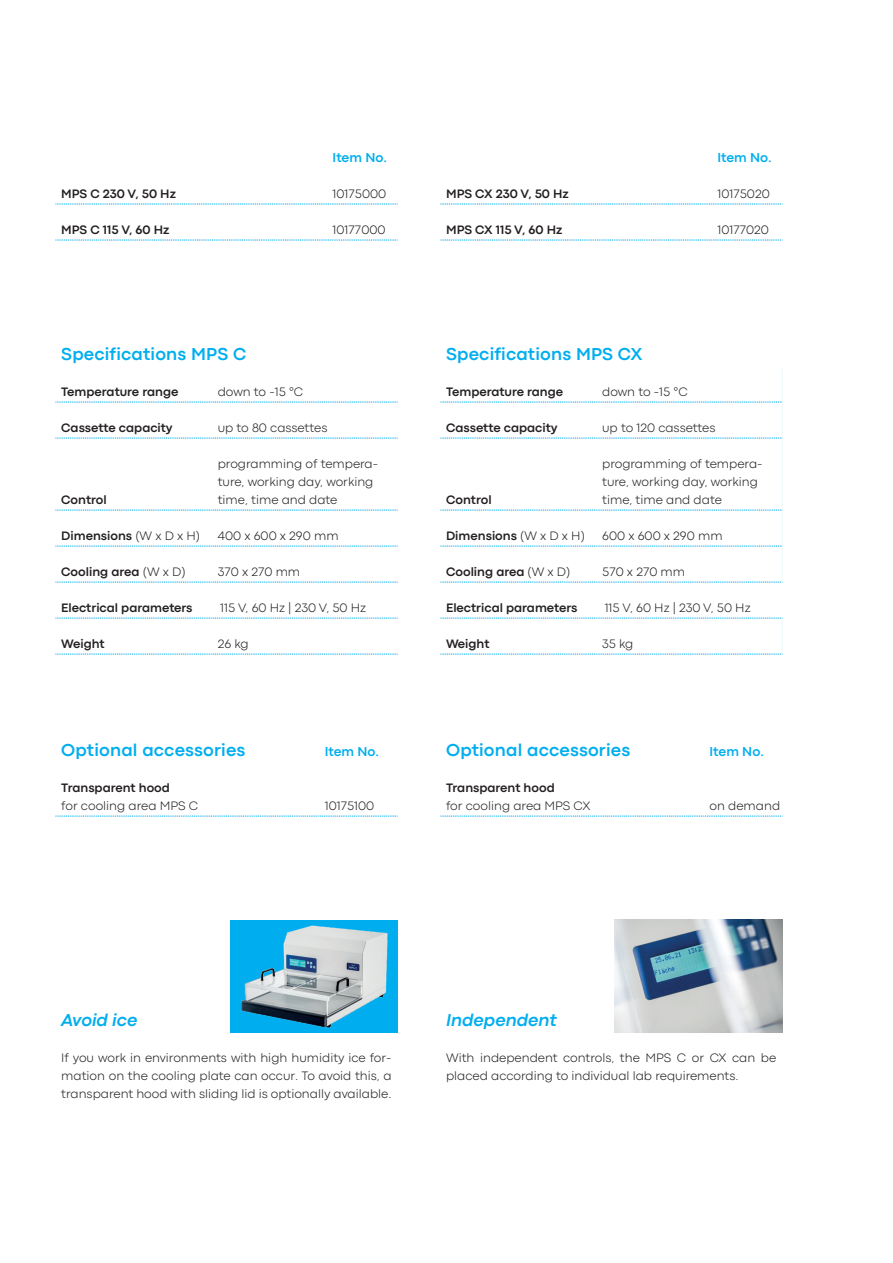
<style>
.page{position:relative;width:893px;height:1263px;background:#fff}
.page>*{position:absolute;margin:0;border:0;box-sizing:border-box;transform-origin:0 0}
.t1{font:700 18px "Codec Pro";letter-spacing:.01em;color:#00aeef}
.t2{font:italic 700 18px "Codec Pro";color:#00aeef}
.t3{font:700 13.5px "Codec Pro";color:#00aeef}
.t4{font:300 12.75px/18px "Codec Pro";color:#231f20}
.t5{font:700 12.75px "Codec Pro";color:#231f20}
.s1{font-weight:300}
</style>
<div class="page">
<svg style="left:440px;top:204px;width:343px;height:1px"></svg>
<svg style="left:440px;top:240px;width:343px;height:1px"></svg>
<svg style="left:55px;top:204px;width:343px;height:1px"></svg>
<svg style="left:55px;top:240px;width:343px;height:1px"></svg>
<div style="left:230px;top:920px;width:168px;height:112px;background:#00aeef"></div>
<img style="left:241px;top:925px;width:147px;height:103px">
<img style="left:615px;top:920px;width:167px;height:112px">
<svg style="left:55px;top:582px;width:343px;height:1px"></svg>
<svg style="left:55px;top:618px;width:343px;height:1px"></svg>
<svg style="left:55px;top:402px;width:343px;height:1px"></svg>
<svg style="left:55px;top:438px;width:343px;height:1px"></svg>
<svg style="left:55px;top:510px;width:343px;height:1px"></svg>
<svg style="left:55px;top:546px;width:343px;height:1px"></svg>
<svg style="left:55px;top:654px;width:343px;height:1px"></svg>
<svg style="left:55px;top:816px;width:343px;height:1px"></svg>
<svg style="left:440px;top:582px;width:343px;height:1px"></svg>
<hr style="left:782px;top:369px;width:1px;height:33px;background:#eef8fd">
<hr style="left:782px;top:402px;width:1px;height:36px;background:#eef8fd">
<hr style="left:782px;top:438px;width:1px;height:72px;background:#eef8fd">
<hr style="left:782px;top:510px;width:1px;height:36px;background:#eef8fd">
<hr style="left:782px;top:546px;width:1px;height:36px;background:#eef8fd">
<hr style="left:782px;top:618px;width:1px;height:36px;background:#eef8fd">
<svg style="left:440px;top:654px;width:343px;height:1px"></svg>
<svg style="left:440px;top:618px;width:343px;height:1px"></svg>
<svg style="left:440px;top:402px;width:342px;height:1px"></svg>
<svg style="left:440px;top:438px;width:342px;height:1px"></svg>
<svg style="left:440px;top:510px;width:342px;height:1px"></svg>
<svg style="left:440px;top:546px;width:342px;height:1px"></svg>
<svg style="left:440px;top:816px;width:343px;height:1px"></svg>
<p class="t3" style="left:333px;top:149px;width:56px">Item No.</p>
<p class="t5" style="left:61px;top:186px;width:116px">MPS C 230 V, 50 Hz</p>
<p class="t4" style="left:333px;top:185px;width:55px">10175000</p>
<p class="t5" style="left:61px;top:222px;width:110px">MPS C 115 V, 60 Hz</p>
<p class="t4" style="left:333px;top:221px;width:54px">10177000</p>
<h1 class="t1" style="left:61px;top:343px;width:186px">Specifications MPS C</h1>
<p class="t5" style="left:61px;top:384px;width:119px">Temperature range</p>
<p class="t4" style="left:218px;top:383px;width:87px">down to -15 °C</p>
<p class="t5" style="left:61px;top:420px;width:113px">Cassette capacity</p>
<p class="t4" style="left:218px;top:419px;width:111px">up to 80 cassettes</p>
<p class="t5" style="left:61px;top:492px;width:47px">Control</p>
<p class="t4" style="left:218px;top:455px;width:162px">programming of tempera&shy;ture, working day, working time, time and date</p>
<p class="t5" style="left:61px;top:528px;width:140px">Dimensions <span class="s1">(W x D x H)</span></p>
<p class="t4" style="left:218px;top:527px;width:122px">400 x 600 x 290 mm</p>
<p class="t5" style="left:61px;top:564px;width:126px">Cooling area <span class="s1">(W x D)</span></p>
<p class="t4" style="left:218px;top:563px;width:84px">370 x 270 mm</p>
<p class="t5" style="left:61px;top:600px;width:133px">Electrical parameters</p>
<p class="t4" style="left:220px;top:599px;width:147px">115 V, 60 Hz | 230 V, 50 Hz</p>
<p class="t5" style="left:61px;top:636px;width:45px">Weight</p>
<p class="t4" style="left:218px;top:635px;width:33px">26 kg</p>
<h1 class="t1" style="left:61px;top:739px;width:186px">Optional accessories</h1>
<p class="t3" style="left:325px;top:743px;width:56px">Item No.</p>
<p class="t5" style="left:61px;top:780px;width:110px">Transparent hood</p>
<p class="t4" style="left:61px;top:797px;width:138px">for cooling area MPS C</p>
<p class="t4" style="left:325px;top:797px;width:51px">10175100</p>
<p class="t3" style="left:717px;top:149px;width:56px">Item No.</p>
<p class="t5" style="left:446px;top:186px;width:124px">MPS CX 230 V, 50 Hz</p>
<p class="t4" style="left:717px;top:185px;width:54px">10175020</p>
<p class="t5" style="left:446px;top:222px;width:118px">MPS CX 115 V, 60 Hz</p>
<p class="t4" style="left:717px;top:221px;width:53px">10177020</p>
<h1 class="t1" style="left:446px;top:343px;width:198px">Specifications MPS CX</h1>
<p class="t5" style="left:446px;top:384px;width:119px">Temperature range</p>
<p class="t4" style="left:602px;top:383px;width:87px">down to -15 °C</p>
<p class="t5" style="left:446px;top:420px;width:113px">Cassette capacity</p>
<p class="t4" style="left:602px;top:419px;width:115px">up to 120 cassettes</p>
<p class="t5" style="left:446px;top:492px;width:47px">Control</p>
<p class="t4" style="left:602px;top:455px;width:162px">programming of tempera&shy;ture, working day, working time, time and date</p>
<p class="t5" style="left:446px;top:528px;width:140px">Dimensions <span class="s1">(W x D x H)</span></p>
<p class="t4" style="left:602px;top:527px;width:122px">600 x 600 x 290 mm</p>
<p class="t5" style="left:446px;top:564px;width:126px">Cooling area <span class="s1">(W x D)</span></p>
<p class="t4" style="left:602px;top:563px;width:85px">570 x 270 mm</p>
<p class="t5" style="left:446px;top:600px;width:133px">Electrical parameters</p>
<p class="t4" style="left:605px;top:599px;width:147px">115 V, 60 Hz | 230 V, 50 Hz</p>
<p class="t5" style="left:446px;top:636px;width:45px">Weight</p>
<p class="t4" style="left:602px;top:635px;width:33px">35 kg</p>
<h1 class="t1" style="left:446px;top:739px;width:186px">Optional accessories</h1>
<p class="t3" style="left:709px;top:743px;width:56px">Item No.</p>
<p class="t5" style="left:446px;top:780px;width:110px">Transparent hood</p>
<p class="t4" style="left:446px;top:797px;width:146px">for cooling area MPS CX</p>
<p class="t4" style="left:709px;top:797px;width:72px">on demand</p>
<h1 class="t2" style="left:61px;top:1007px;width:78px">Avoid ice</h1>
<p class="t4" style="left:61px;top:1049px;width:332px;text-align:justify">If you work in environments with high humidity ice for&shy;mation on the cooling plate can occur. To avoid this, a transparent hood with sliding lid is optionally available.</p>
<h1 class="t2" style="left:446px;top:1007px;width:112px">Independent</h1>
<p class="t4" style="left:446px;top:1049px;width:332px">With independent controls, the MPS C or CX can be placed according to individual lab requirements.</p>
</div>
